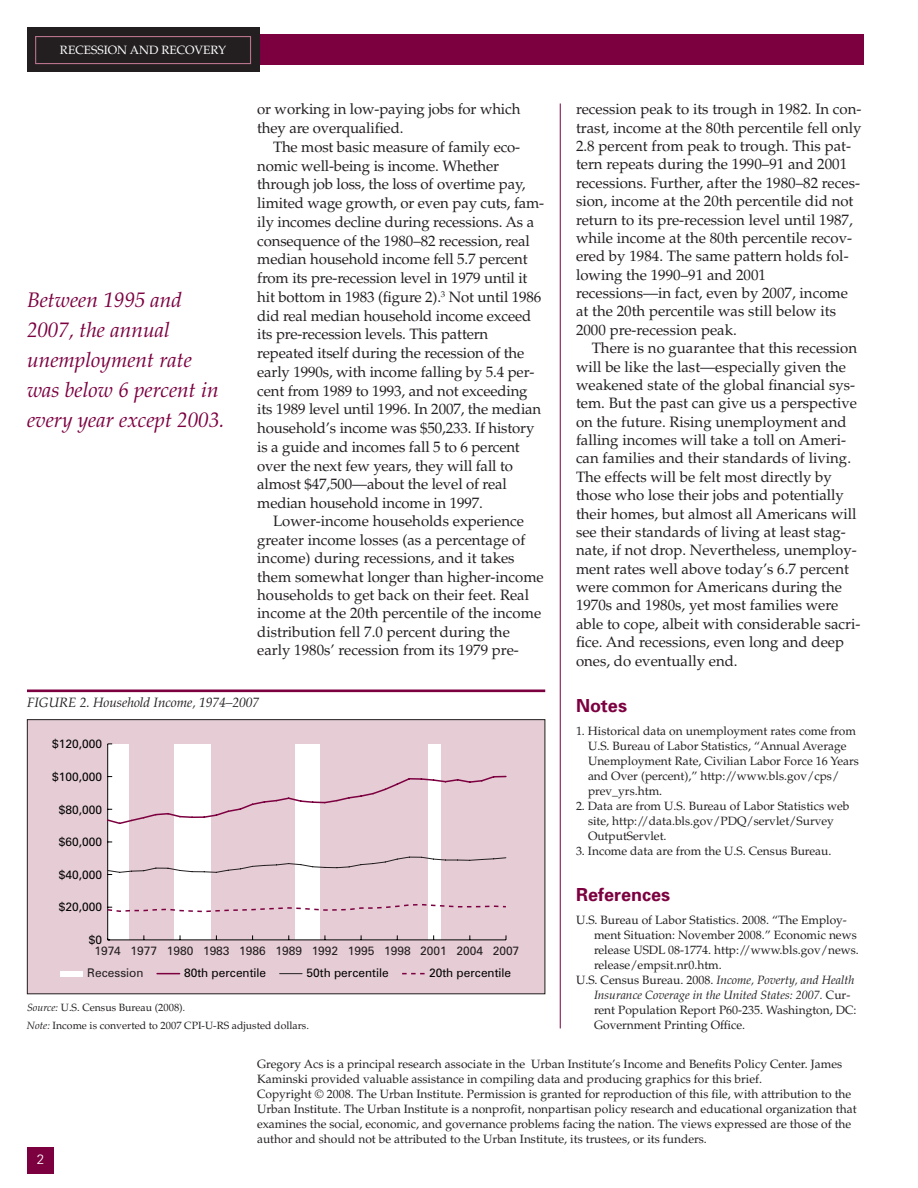
<style>
.page{position:relative;width:918px;height:1188px;background:#fff}
.page>*{position:absolute;margin:0;border:0;box-sizing:border-box;transform-origin:0 0}
.t1{font:italic 21px/30px "Palatino";color:#7c0040}
.t2{font:700 18px "Univers";color:#7c0040}
.t3{font:15px/18.3px "Palatino";color:#231f20}
.t4{font:italic 13.5px "Palatino";letter-spacing:-.005em;color:#231f20}
.t5{font:300 13.5px "Univers";color:#fff}
.t6{font:12px/15px "Palatino";color:#231f20}
.t7{font:italic 12px "Palatino";color:#231f20}
.t8{font:12px "Zurich BT";color:#020303}
.t9{font:12px "Zurich BT";color:#231f20}
.t10{font:12px "Palatino";color:#fff}
.t11{font:10.5px/17.2px "Palatino";color:#231f20}
.s1{font-style:normal}
.s2{font-style:italic}
</style>
<div class="page">
<div style="left:255px;top:34px;width:609px;height:31px;background:#7c0040"></div>
<div style="left:27px;top:27px;width:232px;height:45px;background:#231f20"></div>
<div style="left:35px;top:36px;width:216px;height:28px;border:1px solid #b7738c"></div>
<div style="left:27px;top:1147px;width:27px;height:27px;background:#7c0040"></div>
<hr style="left:560px;top:104px;width:1px;height:924px;background:#7c0040">
<hr style="left:27px;top:690px;width:518px;height:2px;background:#7c0040">
<div style="left:27px;top:720px;width:518px;height:274px;background:#e6ccd4"></div>
<div style="left:174px;top:744px;width:36px;height:196px;background:#fff"></div>
<div style="left:295px;top:744px;width:24px;height:196px;background:#fff"></div>
<div style="left:428px;top:744px;width:12px;height:196px;background:#fff"></div>
<div style="left:108px;top:744px;width:21px;height:196px;background:#fff"></div>
<svg style="left:157px;top:973px;width:23px;height:1px"></svg>
<svg style="left:280px;top:973px;width:22px;height:1px"></svg>
<svg style="left:402px;top:973px;width:23px;height:1px"></svg>
<hr style="left:107px;top:744px;width:1px;height:196px;background:#020303">
<hr style="left:108px;top:940px;width:398px;height:1px;background:#020303">
<svg style="left:107px;top:775px;width:400px;height:50px"></svg>
<svg style="left:107px;top:856px;width:400px;height:19px"></svg>
<svg style="left:107px;top:903px;width:399px;height:10px"></svg>
<div style="left:60px;top:971px;width:23px;height:5px;background:#fff"></div>
<div style="left:27px;top:719px;width:518px;height:275px;border:1px solid #231f20"></div>
<p class="t10" style="left:60px;top:45px;width:168px">RECESSION AND RECOVERY</p>
<p class="t3" style="left:257px;top:102px;width:265px;line-height:18.8px">or working in low-paying jobs for which they are overqualified.</p>
<p class="t3" style="left:257px;top:139px;width:289px;line-height:18.8px;text-indent:16px">The most basic measure of family eco&shy;nomic well-being is income. Whether through job loss, the loss of overtime pay, limited wage growth, or even pay cuts, fam&shy;ily incomes decline during recessions. As a consequence of the 1980–82 recession, real median household income fell 5.7 percent from its pre-recession level in 1979 until it hit bottom in 1983 (figure 2).<sup>3</sup> Not until 1986 did real median household income exceed its pre-recession levels. This pattern repeated itself during the recession of the early 1990s, with income falling by 5.4 per&shy;cent from 1989 to 1993, and not exceeding its 1989 level until 1996. In 2007, the median household’s income was $50,233. If history is a guide and incomes fall 5 to 6 percent over the next few years, they will fall to almost $47,500—about the level of real median household income in 1997.</p>
<p class="t3" style="left:257px;top:514px;width:288px;text-indent:16px">Lower-income households experience greater income losses (as a percentage of income) during recessions, and it takes them somewhat longer than higher-income households to get back on their feet. Real income at the 20th percentile of the income distribution fell 7.0 percent during the early 1980s’ recession from its 1979 pre-</p>
<p class="t4" style="left:27px;top:697px;width:234px">FIGURE 2. Household Income, 1974–2007</p>
<p class="t3" style="left:576px;top:102px;width:287px">recession peak to its trough in 1982. In con&shy;trast, income at the 80th percentile fell only 2.8 percent from peak to trough. This pat&shy;tern repeats during the 1990–91 and 2001 recessions. Further, after the 1980–82 reces&shy;sion, income at the 20th percentile did not return to its pre-recession level until 1987, while income at the 80th percentile recov&shy;ered by 1984. The same pattern holds fol&shy;lowing the 1990–91 and 2001 recessions—in fact, even by 2007, income at the 20th percentile was still below its 2000 pre-recession peak.</p>
<p class="t3" style="left:576px;top:341px;width:286px;text-indent:16px">There is no guarantee that this recession will be like the last—especially given the weakened state of the global financial sys&shy;tem. But the past can give us a perspective on the future. Rising unemployment and falling incomes will take a toll on Ameri&shy;can families and their standards of living.<br>The effects will be felt most directly by those who lose their jobs and potentially their homes, but almost all Americans will see their standards of living at least stag&shy;nate, if not drop. Nevertheless, unemploy&shy;ment rates well above today’s 6.7 percent were common for Americans during the 1970s and 1980s, yet most families were able to cope, albeit with considerable sacri&shy;fice. And recessions, even long and deep ones, do eventually end.</p>
<p class="t2" style="left:576px;top:699px;width:53px">Notes</p>
<p class="t6" style="left:588px;top:724px;width:273px;text-indent:-12px">1. Historical data on unemployment rates come from U.S. Bureau of Labor Statistics, “Annual Average Unemployment Rate, Civilian Labor Force 16 Years and Over (percent),” http://www.bls.gov/cps/ prev_yrs.htm.</p>
<p class="t6" style="left:588px;top:799px;width:263px;text-indent:-12px">2. Data are from U.S. Bureau of Labor Statistics web site, http://data.bls.gov/PDQ/servlet/Survey<br>OutputServlet.</p>
<p class="t6" style="left:576px;top:844px;width:257px">3. Income data are from the U.S. Census Bureau.</p>
<p class="t2" style="left:576px;top:888px;width:96px">References</p>
<p class="t6" style="left:576px;top:913px;width:272px">U.S. Bureau of Labor Statistics. 2008. “The Employ-</p>
<p class="t6" style="left:594px;top:928px;width:264px">ment Situation: November 2008.” Economic news</p>
<p class="t6" style="left:594px;top:943px;width:266px">release USDL 08-1774. http://www.bls.gov/news.</p>
<p class="t6" style="left:594px;top:958px;width:129px">release/empsit.nr0.htm.</p>
<p class="t7" style="left:576px;top:975px;width:280px"><span class="s1">U.S. Census Bureau. 2008.</span> Income, Poverty, and Health</p>
<p class="t7" style="left:594px;top:990px;width:258px">Insurance Coverage in the United States: 2007. <span class="s1">Cur-</span></p>
<p class="t6" style="left:594px;top:1003px;width:264px">rent Population Report P60-235. Washington, DC:</p>
<p class="t6" style="left:594px;top:1018px;width:153px">Government Printing Office.</p>
<h1 class="t1" style="left:27px;top:287px;width:199px">Between 1995 and<br>2007, the annual unemployment rate was below 6 percent in every year except 2003.</h1>
<p class="t8" style="left:52px;top:737px;width:51px">$120,000</p>
<p class="t8" style="left:52px;top:769px;width:51px">$100,000</p>
<p class="t8" style="left:59px;top:802px;width:45px">$80,000</p>
<p class="t8" style="left:59px;top:835px;width:45px">$60,000</p>
<p class="t8" style="left:59px;top:867px;width:45px">$40,000</p>
<p class="t8" style="left:59px;top:900px;width:45px">$20,000</p>
<p class="t8" style="left:89px;top:933px;width:15px">$0</p>
<p class="t9" style="left:94px;top:943px;width:426px">1974 1977 1980 1983 1986 1989 1992 1995 1998 2001 2004 2007</p>
<p class="t8" style="left:184px;top:966px;width:84px">80th percentile</p>
<p class="t8" style="left:307px;top:966px;width:84px">50th percentile</p>
<p class="t8" style="left:429px;top:966px;width:84px">20th percentile</p>
<p class="t9" style="left:87px;top:966px;width:58px">Recession</p>
<p class="t11" style="left:27px;top:1000px;width:283px"><span class="s2">Source:</span> U.S. Census Bureau (2008)<span class="s2">.<br>Note:</span> Income is converted to 2007 CPI-U-RS adjusted dollars.</p>
<p class="t6" style="left:257px;top:1058px;width:601px">Gregory Acs is a principal research associate in the Urban Institute’s Income and Benefits Policy Center. James Kaminski provided valuable assistance in compiling data and producing graphics for this brief.<br>Copyright © 2008. The Urban Institute. Permission is granted for reproduction of this file, with attribution to the Urban Institute. The Urban Institute is a nonprofit, nonpartisan policy research and educational organization that examines the social, economic, and governance problems facing the nation. The views expressed are those of the author and should not be attributed to the Urban Institute, its trustees, or its funders.</p>
<p class="t5" style="left:37px;top:1154px;width:9px">2</p>
</div>
